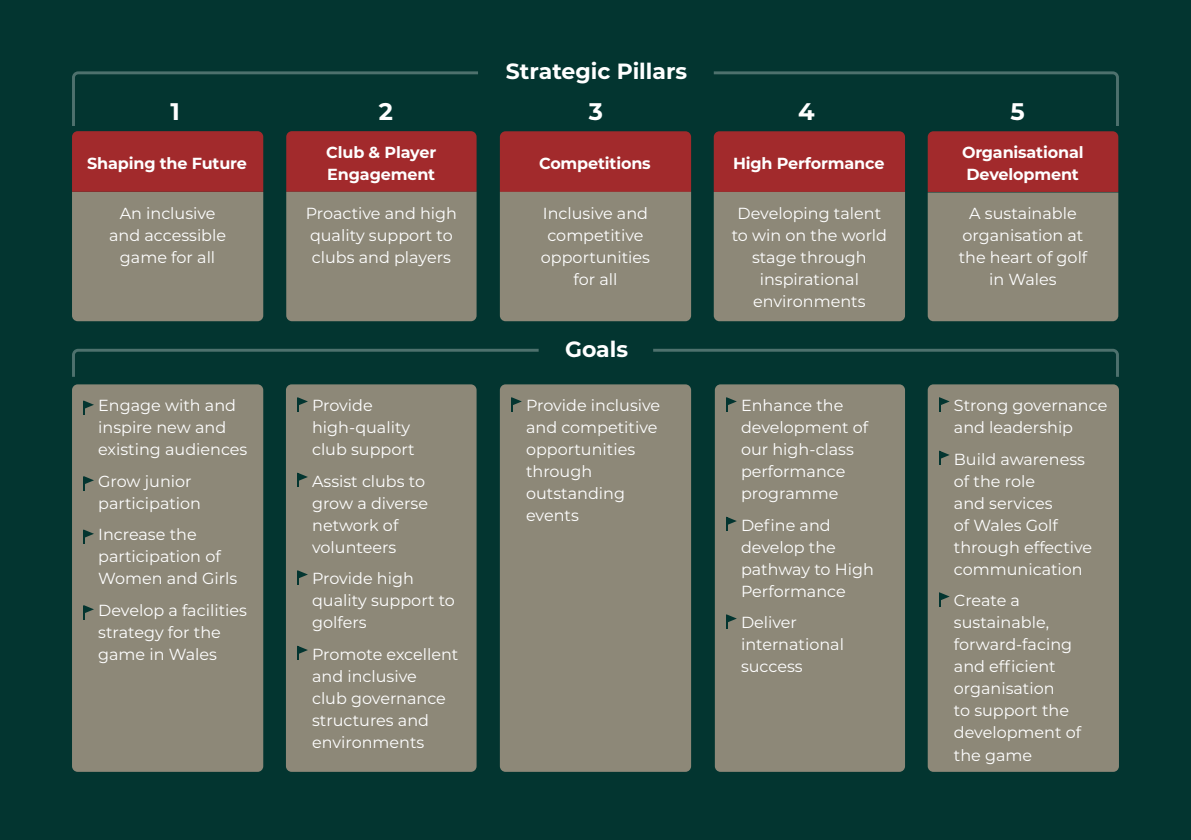
<style>
.page{position:relative;width:1191px;height:840px;background:#fff}
.page>*{position:absolute;margin:0;border:0;box-sizing:border-box;transform-origin:0 0}
.t1{font:700 24px "Montserrat";color:#fff}
.t2{font:700 22px "Montserrat";color:#fff}
.t3{font:16px/22px "Montserrat";color:#fff}
.t4{font:700 16px/22px "Montserrat";letter-spacing:-.01em;color:#fff}
</style>
<div class="page">
<div style="left:0;top:0;width:1191px;height:839px;background:#033530"></div>
<div style="left:286px;top:384px;width:190px;height:387px;background:#8d8878;border-radius:6px"></div>
<svg style="left:297px;top:397px;width:11px;height:14px"></svg>
<svg style="left:297px;top:472px;width:11px;height:14px"></svg>
<svg style="left:297px;top:570px;width:11px;height:14px"></svg>
<svg style="left:297px;top:645px;width:11px;height:14px"></svg>
<div style="left:500px;top:384px;width:191px;height:387px;background:#8d8878;border-radius:6px"></div>
<svg style="left:511px;top:397px;width:11px;height:14px"></svg>
<div style="left:715px;top:384px;width:190px;height:387px;background:#8d8878;border-radius:6px"></div>
<svg style="left:726px;top:397px;width:11px;height:14px"></svg>
<svg style="left:726px;top:516px;width:11px;height:14px"></svg>
<svg style="left:726px;top:614px;width:11px;height:14px"></svg>
<div style="left:927px;top:384px;width:192px;height:387px;background:#8d8878;border-radius:6px"></div>
<svg style="left:939px;top:397px;width:10px;height:14px"></svg>
<svg style="left:939px;top:450px;width:10px;height:14px"></svg>
<svg style="left:939px;top:592px;width:10px;height:14px"></svg>
<div style="left:72px;top:384px;width:191px;height:387px;background:#8d8878;border-radius:6px"></div>
<svg style="left:83px;top:400px;width:11px;height:14px"></svg>
<svg style="left:83px;top:476px;width:11px;height:14px"></svg>
<svg style="left:83px;top:529px;width:11px;height:14px"></svg>
<svg style="left:83px;top:605px;width:11px;height:13px"></svg>
<svg style="left:500px;top:131px;width:191px;height:190px;background:#93695f"></svg>
<svg style="left:72px;top:71px;width:406px;height:250px"></svg>
<svg style="left:713px;top:71px;width:406px;height:250px"></svg>
<svg style="left:72px;top:348px;width:467px;height:29px"></svg>
<svg style="left:653px;top:348px;width:466px;height:29px"></svg>
<h2 class="t2" style="left:506px;top:55px;width:183px">Strategic Pillars</h2>
<h1 class="t1" style="left:170px;top:94px;width:11px">1</h1>
<h1 class="t1" style="left:379px;top:94px;width:16px">2</h1>
<h1 class="t1" style="left:589px;top:94px;width:16px">3</h1>
<h1 class="t1" style="left:798px;top:94px;width:18px">4</h1>
<h1 class="t1" style="left:1010px;top:94px;width:16px">5</h1>
<p class="t4" style="left:87px;top:152px;width:161px">Shaping the Future</p>
<p class="t4" style="left:326px;top:141px;width:111px">Club &amp; Player<br>Engagement</p>
<p class="t4" style="left:539px;top:152px;width:113px">Competitions</p>
<p class="t4" style="left:733px;top:152px;width:153px">High Performance</p>
<p class="t4" style="left:962px;top:141px;width:123px">Organisational<br>Development</p>
<p class="t3" style="left:109px;top:201px;width:118px;text-align:center">An inclusive and accessible game for all</p>
<p class="t3" style="left:306px;top:201px;width:153px">Proactive and high quality support to clubs and players</p>
<p class="t3" style="left:731px;top:201px;width:157px;text-align:center">Developing talent to win on the world stage through inspirational environments</p>
<p class="t3" style="left:958px;top:202px;width:130px;text-align:center">A sustainable organisation at the heart of golf in Wales</p>
<p class="t3" style="left:541px;top:201px;width:111px;text-align:center">Inclusive and competitive opportunities for all</p>
<h2 class="t2" style="left:565px;top:333px;width:65px">Goals</h2>
<p class="t3" style="left:98px;top:394px;width:151px">Engage with and inspire new and existing audiences</p>
<p class="t3" style="left:98px;top:469px;width:104px">Grow junior participation</p>
<p class="t3" style="left:98px;top:522px;width:141px">Increase the participation of<br>Women and Girls</p>
<p class="t3" style="left:98px;top:598px;width:150px">Develop a facilities strategy for the game in Wales</p>
<p class="t3" style="left:312px;top:394px;width:104px">Provide high-quality club support</p>
<p class="t3" style="left:312px;top:469px;width:117px">Assist clubs to grow a diverse network of volunteers</p>
<p class="t3" style="left:312px;top:566px;width:144px">Provide high quality support to golfers</p>
<p class="t3" style="left:312px;top:642px;width:148px">Promote excellent and inclusive<br>club governance structures and environments</p>
<p class="t3" style="left:526px;top:394px;width:136px">Provide inclusive and competitive opportunities through outstanding events</p>
<p class="t3" style="left:741px;top:394px;width:129px">Enhance the development of our high-class performance programme</p>
<p class="t3" style="left:741px;top:513px;width:134px">Define and develop the pathway to High<br>Performance</p>
<p class="t3" style="left:741px;top:610px;width:104px">Deliver international success</p>
<p class="t3" style="left:954px;top:394px;width:155px">Strong governance and leadership</p>
<p class="t3" style="left:954px;top:447px;width:140px">Build awareness of the role<br>and services<br>of Wales Golf through effective communication</p>
<p class="t3" style="left:954px;top:588px;width:129px">Create a sustainable, forward-facing and efficient organisation<br>to support the development of the game</p>
</div>
